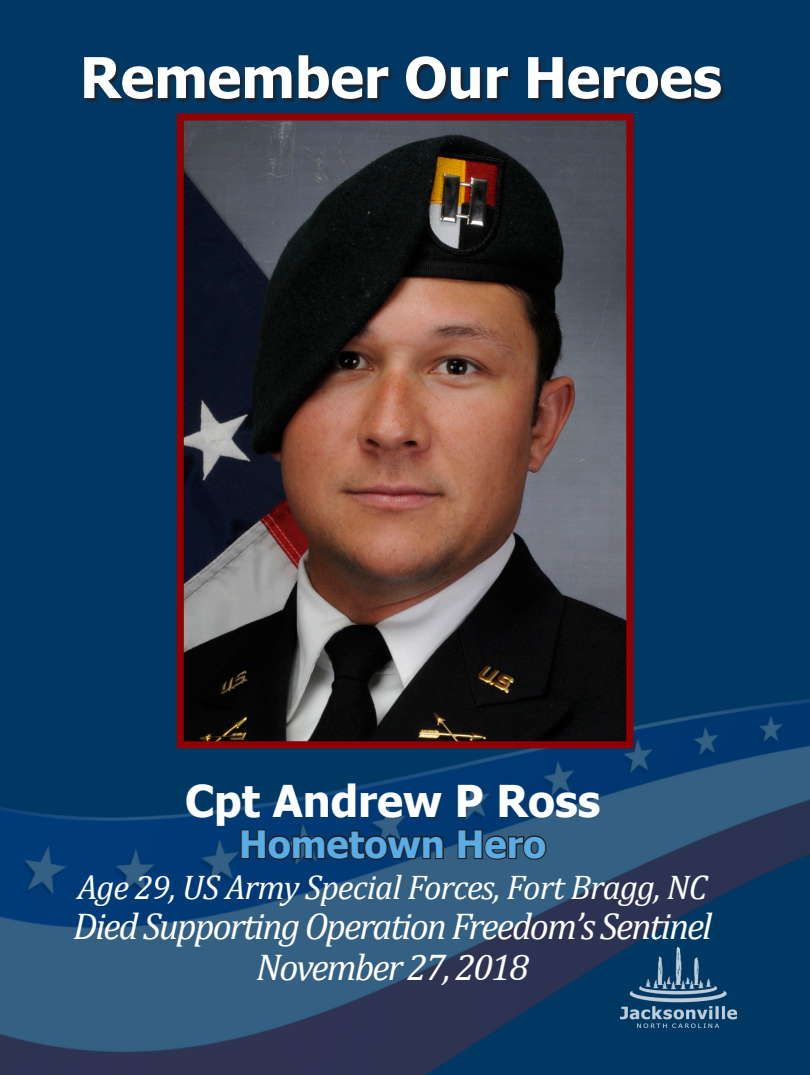
<style>
.page{position:relative;width:810px;height:1075px;background:#fff}
.page>*{position:absolute;margin:0;border:0;box-sizing:border-box;transform-origin:0 0}
.t1{font:700 56.25px "Tahoma";color:#fff}
.t2{font:700 43.75px "Tahoma";color:#fff}
.t3{font:italic 37.5px/40.6px "Cambria";letter-spacing:-.05em;color:#fff;text-align:center}
.t4{font:700 37.5px "Tahoma";color:#5aace5}
.t5{font:italic 34.38px "Cambria";letter-spacing:-.025em;color:#fff}
</style>
<div class="page">
<div style="left:0;top:0;width:810px;height:1074px;background:#003864"></div>
<img style="left:0;top:467px;width:810px;height:607px">
<img style="left:621px;top:947px;width:116px;height:80px">
<img style="left:185px;top:121px;width:440px;height:619px">
<div style="left:177px;top:113px;width:456px;height:635px;border:7px solid #8f0003"></div>
<div style="left:85px;top:56px;width:641px;height:48px;background:#231f20;opacity:.75"></div>
<svg style="left:239px;top:828px;width:206px;height:33px"></svg>
<svg style="left:456px;top:828px;width:92px;height:32px;background:#28445d"></svg>
<p class="t1" style="left:80px;top:38px;width:643px">Remember Our Heroes</p>
<p class="t2" style="left:185px;top:770px;width:417px">Cpt Andrew P Ross</p>
<p class="t4" style="left:239px;top:817px;width:309px">Hometown Hero</p>
<p class="t5" style="left:78px;top:862px;width:631px">Age 29, US Army Special Forces, Fort Bragg, NC</p>
<p class="t3" style="left:73px;top:904px;width:641px">Died Supporting Operation Freedom’s Sentinel<br>November 27, 2018</p>
</div>
